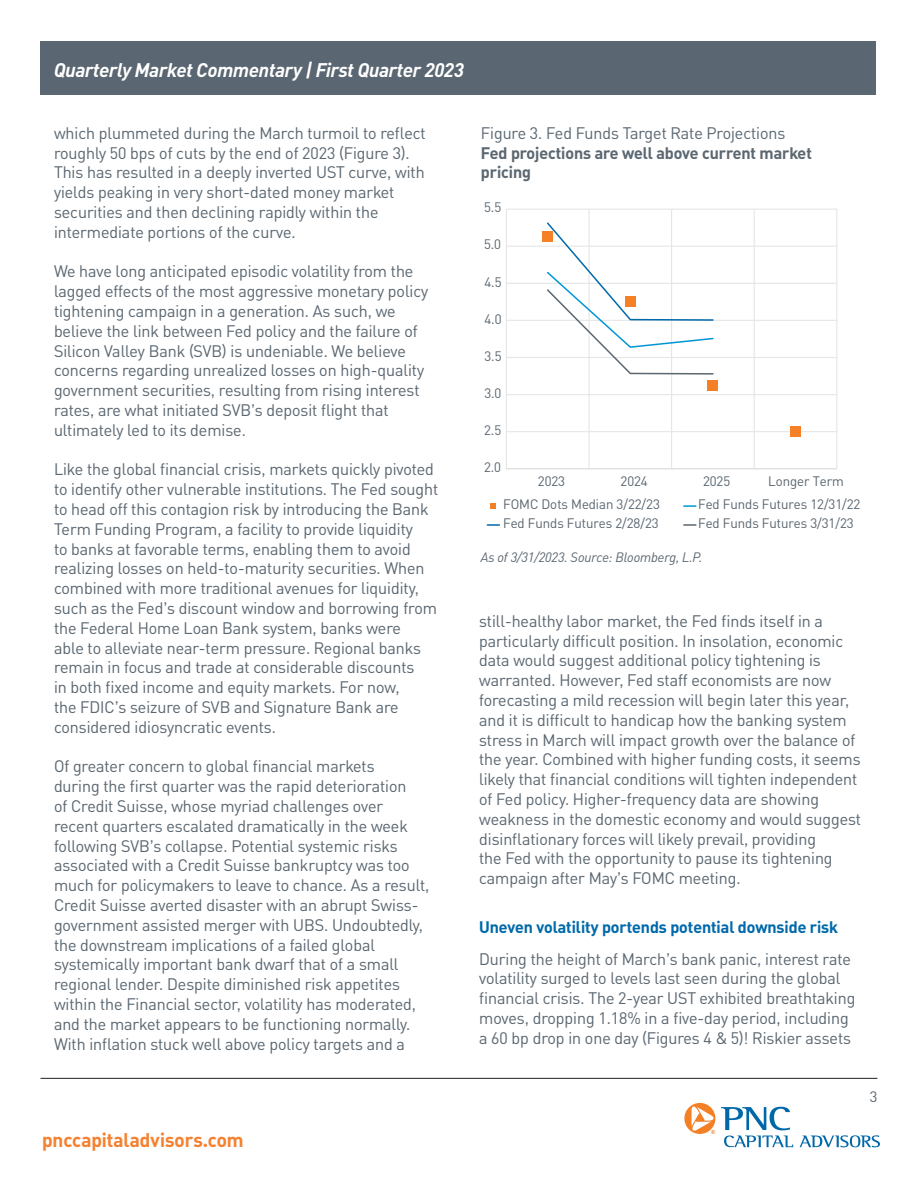
<style>
.page{position:relative;width:918px;height:1188px;background:#fff}
.page>*{position:absolute;margin:0;border:0;box-sizing:border-box;transform-origin:0 0}
.t1{font:italic 700 19.5px "PNC Brand";color:#fff}
.t2{font:700 19.5px "PNC Brand";color:#f58130}
.t3{font:16.5px/19.8px "PNC Brand";color:#5b6771}
.t4{font:700 16.5px/19.8px "PNC Brand";color:#5b6771}
.h2_-_content{font:700 16.5px "PNC Brand";color:#0069aa}
.t5{font:15px "PNC Brand";color:#5b6771}
.t6{font:13.65px/18.9px "PNC Brand";color:#5b6771}
.t7{font:italic 13.5px "PNC Brand";color:#5b6771}
</style>
<div class="page">
<svg style="left:684px;top:1103px;width:31px;height:31px"></svg>
<svg style="left:721px;top:1107px;width:69px;height:23px"></svg>
<svg style="left:724px;top:1136px;width:69px;height:11px"></svg>
<svg style="left:800px;top:1135px;width:80px;height:12px"></svg>
<hr style="left:40px;top:1078px;width:837px;height:1px;background:#231f20">
<div style="left:40px;top:41px;width:836px;height:54px;background:#5a6671"></div>
<hr style="left:506px;top:209px;width:331px;height:1px;background:#e6e6e6">
<hr style="left:506px;top:246px;width:331px;height:1px;background:#e6e6e6">
<hr style="left:506px;top:283px;width:331px;height:1px;background:#e6e6e6">
<hr style="left:506px;top:320px;width:331px;height:1px;background:#e6e6e6">
<hr style="left:506px;top:357px;width:331px;height:1px;background:#e6e6e6">
<hr style="left:506px;top:394px;width:331px;height:1px;background:#e6e6e6">
<hr style="left:506px;top:431px;width:331px;height:1px;background:#e6e6e6">
<hr style="left:836px;top:209px;width:1px;height:260px;background:#e6e6e6">
<hr style="left:754px;top:209px;width:1px;height:260px;background:#e6e6e6">
<hr style="left:671px;top:209px;width:1px;height:260px;background:#e6e6e6">
<hr style="left:588px;top:209px;width:2px;height:260px;background:#e6e6e6">
<hr style="left:506px;top:209px;width:1px;height:260px;background:#e6e6e6">
<hr style="left:506px;top:468px;width:331px;height:1px;background:#d9d9d9">
<div style="left:542px;top:231px;width:11px;height:11px;background:#f58025"></div>
<div style="left:707px;top:380px;width:11px;height:11px;background:#f58025"></div>
<div style="left:790px;top:426px;width:11px;height:11px;background:#f58025"></div>
<svg style="left:547px;top:221px;width:167px;height:154px"></svg>
<svg style="left:490px;top:503px;width:6px;height:6px"></svg>
<svg style="left:684px;top:505px;width:12px;height:2px"></svg>
<svg style="left:487px;top:524px;width:12px;height:2px"></svg>
<svg style="left:684px;top:524px;width:12px;height:2px"></svg>
<p class="t1" style="left:54px;top:58px;width:411px">Quarterly Market Commentary | First Quarter 2023</p>
<p class="t3" style="left:54px;top:123px;width:373px">which plummeted during the March turmoil to reflect roughly 50 bps of cuts by the end of 2023 (Figure 3).<br>This has resulted in a deeply inverted UST curve, with yields peaking in very short-dated money market securities and then declining rapidly within the intermediate portions of the curve.</p>
<p class="t3" style="left:54px;top:261px;width:376px">We have long anticipated episodic volatility from the lagged effects of the most aggressive monetary policy tightening campaign in a generation. As such, we believe the link between Fed policy and the failure of Silicon Valley Bank (SVB) is undeniable. We believe concerns regarding unrealized losses on high-quality government securities, resulting from rising interest rates, are what initiated SVB’s deposit flight that ultimately led to its demise.</p>
<p class="t3" style="left:54px;top:459px;width:386px">Like the global financial crisis, markets quickly pivoted to identify other vulnerable institutions. The Fed sought to head off this contagion risk by introducing the Bank Term Funding Program, a facility to provide liquidity<br>to banks at favorable terms, enabling them to avoid realizing losses on held-to-maturity securities. When combined with more traditional avenues for liquidity, such as the Fed’s discount window and borrowing from the Federal Home Loan Bank system, banks were<br>able to alleviate near-term pressure. Regional banks remain in focus and trade at considerable discounts<br>in both fixed income and equity markets. For now,<br>the FDIC’s seizure of SVB and Signature Bank are considered idiosyncratic events.</p>
<p class="t3" style="left:54px;top:756px;width:377px">Of greater concern to global financial markets<br>during the first quarter was the rapid deterioration<br>of Credit Suisse, whose myriad challenges over recent quarters escalated dramatically in the week following SVB’s collapse. Potential systemic risks associated with a Credit Suisse bankruptcy was too much for policymakers to leave to chance. As a result, Credit Suisse averted disaster with an abrupt Swiss&shy;government assisted merger with UBS. Undoubtedly, the downstream implications of a failed global systemically important bank dwarf that of a small regional lender. Despite diminished risk appetites within the Financial sector, volatility has moderated, and the market appears to be functioning normally.</p>
<p class="t3" style="left:54px;top:1033px;width:352px">With inflation stuck well above policy targets and a</p>
<p class="t2" style="left:42px;top:1127px;width:203px">pnccapitaladvisors.com</p>
<p class="t3" style="left:481px;top:123px;width:306px">Figure 3. Fed Funds Target Rate Projections</p>
<p class="t4" style="left:481px;top:142px;width:332px">Fed projections are well above current market pricing</p>
<p class="t6" style="left:484px;top:198px;width:19px">5.5</p>
<p class="t6" style="left:484px;top:235px;width:19px">5.0</p>
<p class="t6" style="left:484px;top:272px;width:19px">4.5</p>
<p class="t6" style="left:484px;top:309px;width:19px">4.0</p>
<p class="t6" style="left:484px;top:346px;width:19px">3.5</p>
<p class="t6" style="left:484px;top:383px;width:19px">3.0</p>
<p class="t6" style="left:484px;top:420px;width:19px">2.5</p>
<p class="t6" style="left:484px;top:457px;width:19px">2.0</p>
<p class="t6" style="left:538px;top:471px;width:29px">2023</p>
<p class="t6" style="left:620px;top:471px;width:29px">2024</p>
<p class="t6" style="left:703px;top:471px;width:29px">2025</p>
<p class="t6" style="left:768px;top:471px;width:77px">Longer Term</p>
<p class="t6" style="left:503px;top:495px;width:158px">FOMC Dots Median 3/22/23</p>
<p class="t6" style="left:698px;top:495px;width:164px">Fed Funds Futures 12/31/22<br>Fed Funds Futures 3/31/23</p>
<p class="t7" style="left:481px;top:548px;width:223px">As of 3/31/2023. Source: Bloomberg, L.P.</p>
<p class="t6" style="left:503px;top:514px;width:157px">Fed Funds Futures 2/28/23</p>
<p class="t3" style="left:479px;top:611px;width:383px">still-healthy labor market, the Fed finds itself in a particularly difficult position. In insolation, economic data would suggest additional policy tightening is warranted. However, Fed staff economists are now forecasting a mild recession will begin later this year, and it is difficult to handicap how the banking system stress in March will impact growth over the balance of the year. Combined with higher funding costs, it seems likely that financial conditions will tighten independent of Fed policy. Higher-frequency data are showing weakness in the domestic economy and would suggest disinflationary forces will likely prevail, providing<br>the Fed with the opportunity to pause its tightening campaign after May’s FOMC meeting.</p>
<h2 class="h2_-_content" style="left:479px;top:916px;width:361px">Uneven volatility portends potential downside risk</h2>
<p class="t3" style="left:479px;top:948px;width:378px">During the height of March’s bank panic, interest rate volatility surged to levels last seen during the global financial crisis. The 2-year UST exhibited breathtaking moves, dropping 1.18% in a five-day period, including a 60 bp drop in one day (Figures 4 &amp; 5)! Riskier assets</p>
<p class="t5" style="left:870px;top:1087px;width:9px">3</p>
</div>
